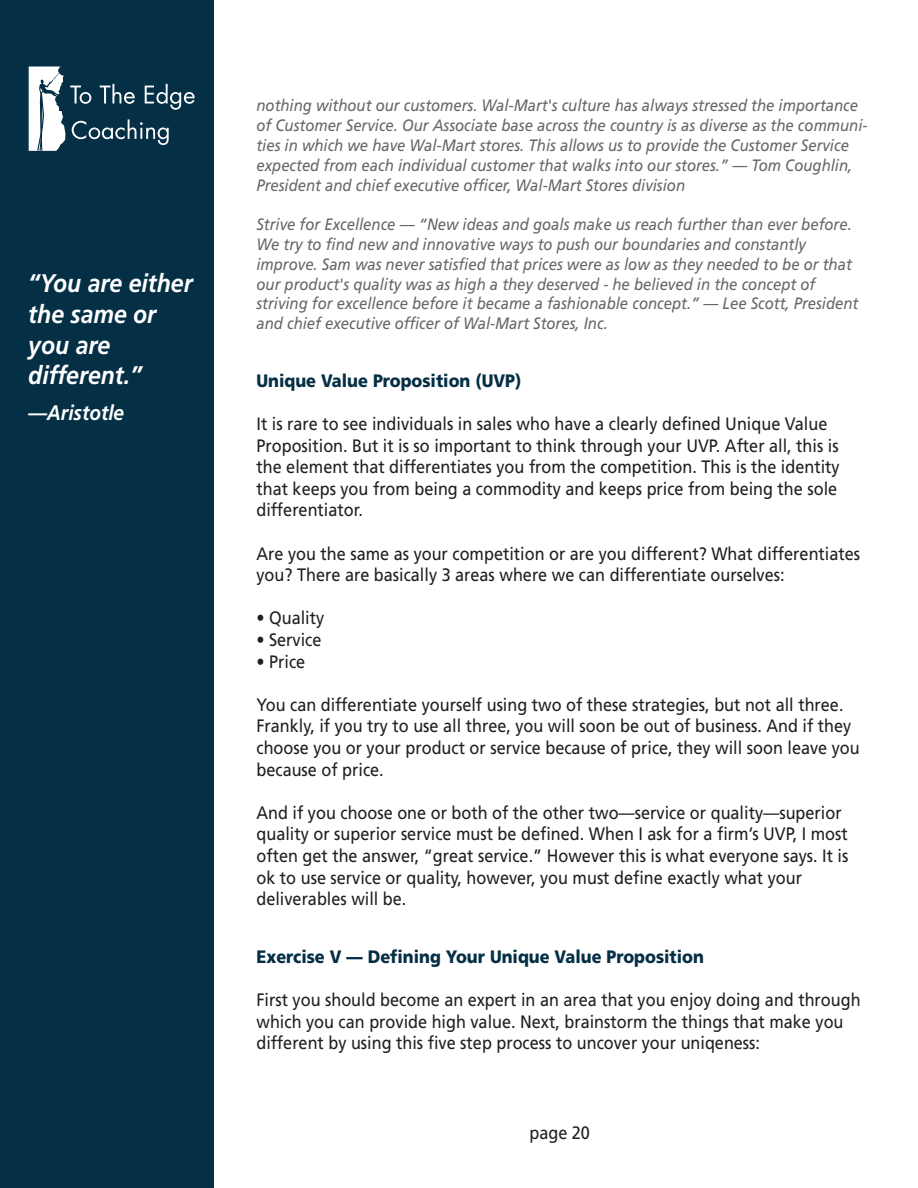
<style>
.page{position:relative;width:918px;height:1188px;background:#fff}
.page>*{position:absolute;margin:0;border:0;box-sizing:border-box;transform-origin:0 0}
.t1{font:italic 700 25.5px/30.6px "Frutiger";color:#fff;scale:.9 1}
.t2{font:italic 700 21px "Frutiger";color:#fff;scale:.9 1}
.t3{font:18px/21.6px "Frutiger";color:#231f20;scale:.9 1}
.t4{font:900 18px "Frutiger";color:#052f45;scale:.9 1}
.t5{font:italic 16.5px/19.8px "Frutiger";color:#666767;scale:.9 1}
</style>
<div class="page">
<div style="left:0;top:0;width:213px;height:1188px;background:#052f45"></div>
<svg style="left:29px;top:67px;width:166px;height:84px"></svg>
<h1 class="t1" style="left:28px;top:268px;width:184px">“You are either the same or you are different.”</h1>
<p class="t2" style="left:28px;top:401px;width:108px">—Aristotle</p>
<p class="t5" style="left:256px;top:96px;width:680px">nothing without our customers. Wal-Mart's culture has always stressed the importance of Customer Service. Our Associate base across the country is as diverse as the communi&shy;ties in which we have Wal-Mart stores. This allows us to provide the Customer Service expected from each individual customer that walks into our stores.” — Tom Coughlin, President and chief executive officer, Wal-Mart Stores division</p>
<p class="t5" style="left:256px;top:214px;width:670px">Strive for Excellence — “New ideas and goals make us reach further than ever before.<br>We try to find new and innovative ways to push our boundaries and constantly improve. Sam was never satisfied that prices were as low as they needed to be or that our product's quality was as high a they deserved - he believed in the concept of striving for excellence before it became a fashionable concept.” — Lee Scott, President and chief executive officer of Wal-Mart Stores, Inc.</p>
<p class="t4" style="left:256px;top:370px;width:296px">Unique Value Proposition (UVP)</p>
<p class="t3" style="left:256px;top:413px;width:649px">It is rare to see individuals in sales who have a clearly defined Unique Value Proposition. But it is so important to think through your UVP. After all, this is the element that differentiates you from the competition. This is the identity that keeps you from being a commodity and keeps price from being the sole differentiator.</p>
<p class="t3" style="left:256px;top:542px;width:672px">Are you the same as your competition or are you different? What differentiates you? There are basically 3 areas where we can differentiate ourselves:</p>
<p class="t3" style="left:256px;top:607px;width:77px">• Quality</p>
<p class="t3" style="left:256px;top:629px;width:74px">• Service</p>
<p class="t3" style="left:256px;top:650px;width:56px">• Price</p>
<p class="t3" style="left:256px;top:694px;width:672px">You can differentiate yourself using two of these strategies, but not all three.<br>Frankly, if you try to use all three, you will soon be out of business. And if they choose you or your product or service because of price, they will soon leave you because of price.</p>
<p class="t3" style="left:256px;top:802px;width:659px">And if you choose one or both of the other two—service or quality—superior quality or superior service must be defined. When I ask for a firm’s UVP, I most often get the answer, “great service.” However this is what everyone says. It is ok to use service or quality, however, you must define exactly what your deliverables will be.</p>
<p class="t4" style="left:256px;top:946px;width:499px">Exercise V — Defining Your Unique Value Proposition</p>
<p class="t3" style="left:256px;top:989px;width:673px">First you should become an expert in an area that you enjoy doing and through which you can provide high value. Next, brainstorm the things that make you different by using this five step process to uncover your uniqeness:</p>
<p class="t3" style="left:530px;top:1121px;width:69px">page 20</p>
</div>
